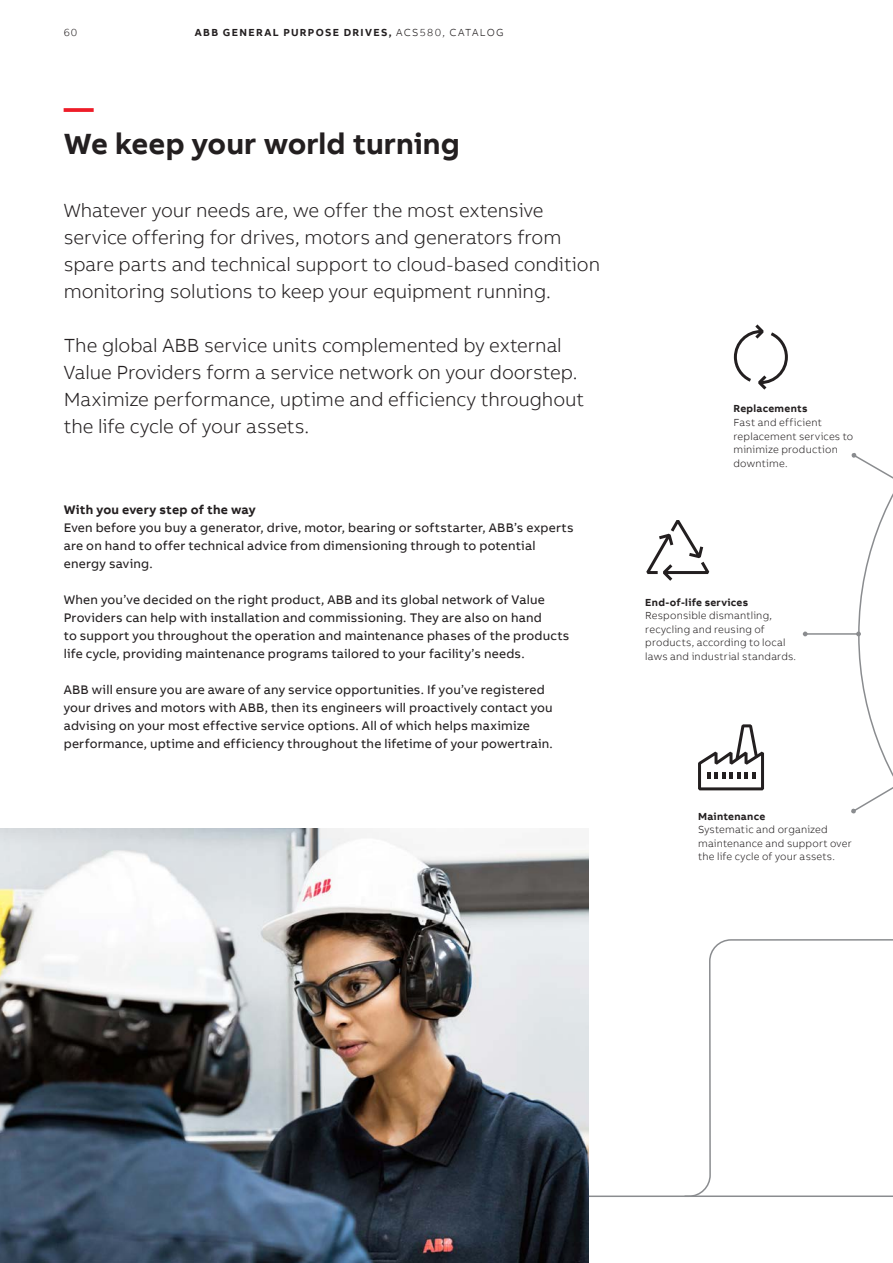
<style>
.page{position:relative;width:893px;height:1263px;background:#fff}
.page>*{position:absolute;margin:0;border:0;box-sizing:border-box;transform-origin:0 0}
.t1{font:700 30px "AB Bvoice";color:#231f20}
.t2{font:700 30px "AB Bvoice";color:#ee1c28}
.t3{font:300 19.5px/27px "AB Bvoice";letter-spacing:-.005em;color:#231f20}
.t4{font:12.75px/18px "AB Bvoice";letter-spacing:.015em;color:#231f20}
.t5{font:700 12.75px "AB Bvoice";letter-spacing:.015em;color:#231f20}
.t6{font:300 10.5px/13.5px "AB Bvoice";letter-spacing:.02em;color:#231f20}
.t7{font:700 10.5px "AB Bvoice";letter-spacing:.03em;color:#231f20}
.t8{font:700 10.5px "AB Bvoice";letter-spacing:.13em;color:#231f20}
.s1{font-weight:300}
</style>
<div class="page">
<svg style="left:646px;top:520px;width:37px;height:61px"></svg>
<svg style="left:683px;top:324px;width:210px;height:873px"></svg>
<img style="left:0;top:829px;width:588px;height:434px">
<p class="t6" style="left:64px;top:25px;width:15px">60</p>
<p class="t8" style="left:195px;top:25px;width:310px">ABB GENERAL PURPOSE DRIVES, <span class="s1">ACS580, CATALOG</span></p>
<h1 class="t2" style="left:64px;top:89px;width:31px">—</h1>
<h1 class="t1" style="left:64px;top:125px;width:397px">We keep your world turning</h1>
<h2 class="t3" style="left:64px;top:197px;width:538px">Whatever your needs are, we offer the most extensive service offering for drives, motors and generators from spare parts and technical support to cloud-based condition monitoring solutions to keep your equipment running.</h2>
<h2 class="t3" style="left:64px;top:332px;width:522px">The global ABB service units complemented by external Value Providers form a service network on your doorstep.<br>Maximize performance, uptime and efficiency throughout the life cycle of your assets.</h2>
<p class="t5" style="left:64px;top:501px;width:194px">With you every step of the way</p>
<p class="t4" style="left:64px;top:519px;width:511px">Even before you buy a generator, drive, motor, bearing or softstarter, ABB’s experts are on hand to offer technical advice from dimensioning through to potential energy saving.</p>
<p class="t4" style="left:64px;top:591px;width:507px">When you’ve decided on the right product, ABB and its global network of Value Providers can help with installation and commissioning. They are also on hand<br>to support you throughout the operation and maintenance phases of the products life cycle, providing maintenance programs tailored to your facility’s needs.</p>
<p class="t4" style="left:64px;top:681px;width:490px">ABB will ensure you are aware of any service opportunities. If you’ve registered your drives and motors with ABB, then its engineers will proactively contact you advising on your most effective service options. All of which helps maximize performance, uptime and efficiency throughout the lifetime of your powertrain.</p>
<p class="t7" style="left:733px;top:402px;width:76px">Replacements</p>
<p class="t6" style="left:733px;top:416px;width:121px">Fast and efficient replacement services to minimize production downtime.</p>
<p class="t7" style="left:645px;top:595px;width:104px">End-of-life services</p>
<p class="t6" style="left:645px;top:609px;width:152px">Responsible dismantling, recycling and reusing of products, according to local laws and industrial standards.</p>
<p class="t7" style="left:698px;top:809px;width:69px">Maintenance</p>
<p class="t6" style="left:698px;top:823px;width:155px">Systematic and organized maintenance and support over the life cycle of your assets.</p>
</div>
